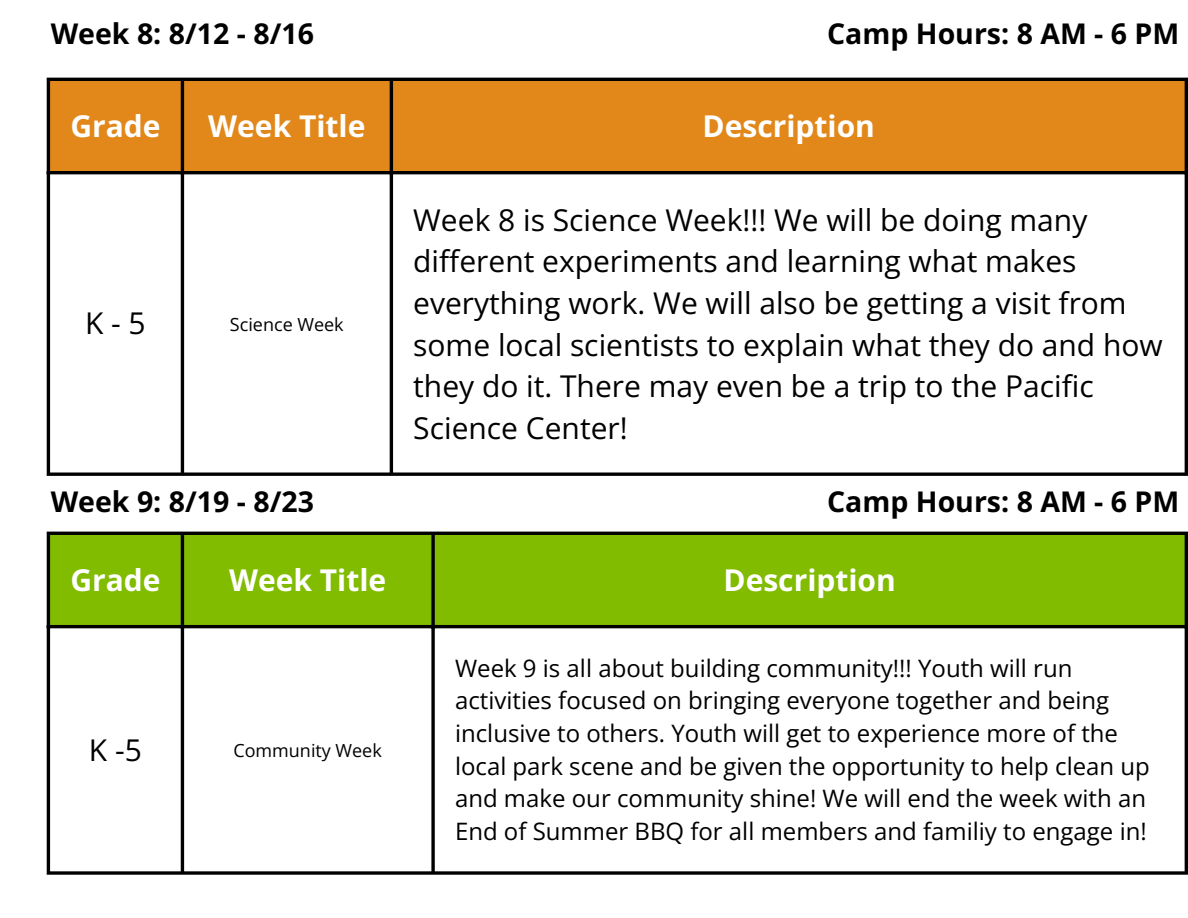
<style>
.page{position:relative;width:1188px;height:918px;background:#fff}
.page>*{position:absolute;margin:0;border:0;box-sizing:border-box;transform-origin:0 0}
.t1{font:30px/41.7px "Open Sans";color:#000}
.t2{font:700 30px "Open Sans";color:#fff}
.t3{font:700 28.5px "Open Sans";color:#000}
.t4{font:24px/32.7px "Open Sans";color:#000}
.t5{font:18px "Open Sans";color:#000}
</style>
<div class="page">
<div style="left:50px;top:535px;width:1135px;height:90px;background:#81bc00"></div>
<hr style="left:47px;top:535px;width:3px;height:336px;background:#000">
<hr style="left:181px;top:535px;width:3px;height:336px;background:#000">
<svg style="left:431px;top:535px;width:4px;height:336px"></svg>
<hr style="left:1185px;top:535px;width:3px;height:336px;background:#000">
<hr style="left:47px;top:532px;width:1141px;height:3px;background:#000">
<hr style="left:47px;top:625px;width:1141px;height:3px;background:#000">
<svg style="left:47px;top:871px;width:1141px;height:4px;fill:#000"></svg>
<div style="left:50px;top:81px;width:1135px;height:90px;background:#e2881b"></div>
<hr style="left:47px;top:81px;width:3px;height:391px;background:#000">
<hr style="left:181px;top:81px;width:3px;height:391px;background:#000">
<hr style="left:390px;top:81px;width:3px;height:391px;background:#000">
<hr style="left:1185px;top:81px;width:3px;height:391px;background:#000">
<hr style="left:47px;top:78px;width:1141px;height:3px;background:#000">
<hr style="left:47px;top:171px;width:1141px;height:3px;background:#000">
<svg style="left:47px;top:472px;width:1141px;height:4px;fill:#000"></svg>
<p class="t3" style="left:51px;top:14px;width:265px">Week 8: 8/12 - 8/16</p>
<p class="t3" style="left:827px;top:14px;width:354px">Camp Hours: 8 AM - 6 PM</p>
<p class="t2" style="left:70px;top:105px;width:92px">Grade</p>
<h1 class="t2" style="left:208px;top:105px;width:159px">Week Title</h1>
<h1 class="t2" style="left:703px;top:105px;width:174px">Description</h1>
<p class="t1" style="left:85px;top:302px;width:62px">K-5</p>
<p class="t5" style="left:230px;top:312px;width:115px">Science Week</p>
<p class="t3" style="left:51px;top:481px;width:265px">Week 9: 8/19 - 8/23</p>
<p class="t1" style="left:413px;top:198px;width:751px">Week 8 is Science Week!!! We will be doing many different experiments and learning what makes everything work. We will also be getting a visit from some local scientists to explain what they do and how they do it. There may even be a trip to the Pacific Science Center!</p>
<p class="t3" style="left:827px;top:481px;width:354px">Camp Hours: 8 AM - 6 PM</p>
<h1 class="t2" style="left:70px;top:559px;width:92px">Grade</h1>
<h1 class="t2" style="left:229px;top:559px;width:159px">Week Title</h1>
<p class="t2" style="left:723px;top:559px;width:174px">Description</p>
<p class="t1" style="left:89px;top:729px;width:54px">K -5</p>
<p class="t5" style="left:234px;top:737px;width:150px">Community Week</p>
<p class="t4" style="left:455px;top:651px;width:696px">Week 9 is all about building community!!! Youth will run activities focused on bringing everyone together and being inclusive to others. Youth will get to experience more of the local park scene and be given the opportunity to help clean up and make our community shine! We will end the week with an End of Summer BBQ for all members and familiy to engage in!</p>
</div>
